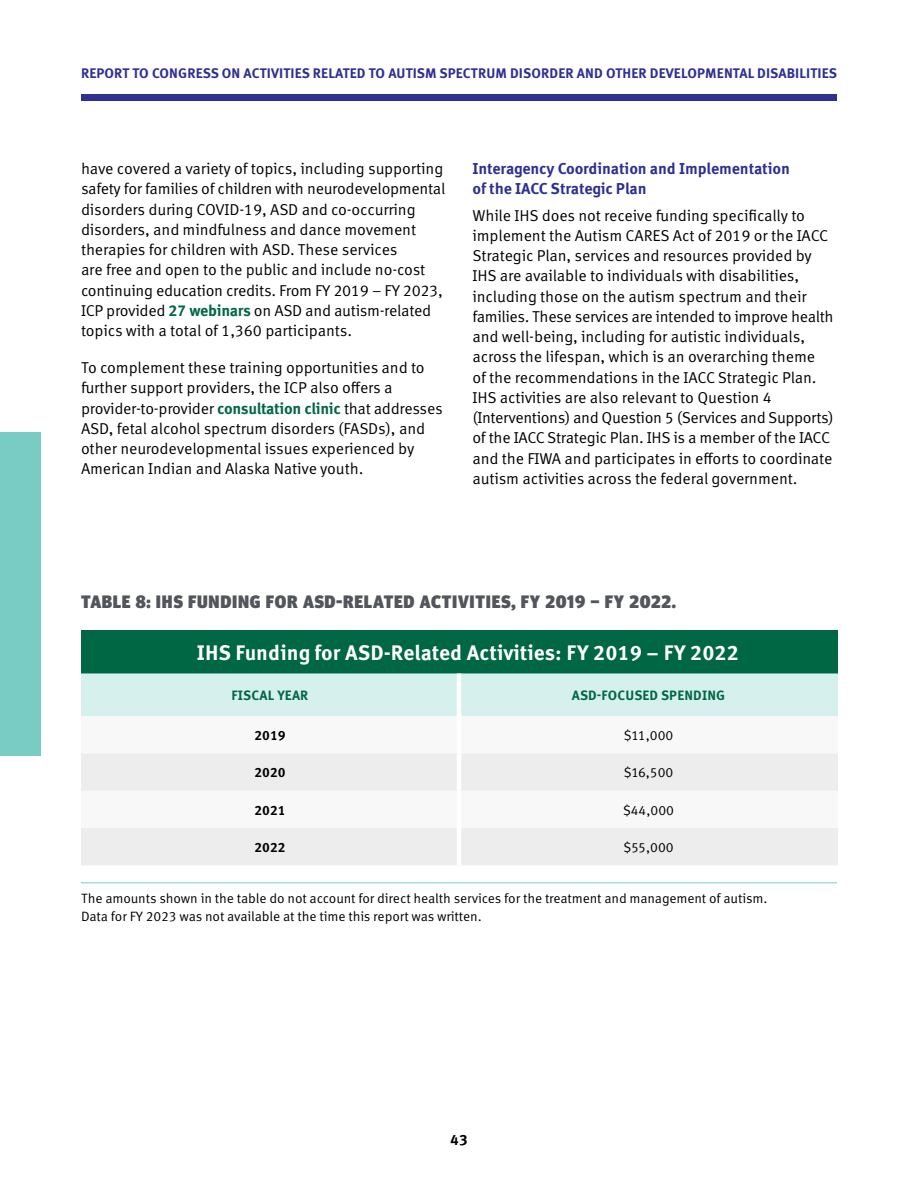
<style>
.page{position:relative;width:918px;height:1188px;background:#fff}
.page>*{position:absolute;margin:0;border:0;box-sizing:border-box;transform-origin:0 0}
.t1{font:700 21px "Meta Correspondence Pro";color:#fff}
.t2{font:900 18px "Meta Headline Pro";letter-spacing:.04em;color:#52555b}
.t3{font:15.75px/20.2px "Meta Correspondence Pro";letter-spacing:-.01em;color:#000}
.t4{font:700 15.75px/19.5px "Meta Correspondence Pro";letter-spacing:-.01em;color:#2e3092}
.t5{font:700 15px "Meta Correspondence Pro";color:#000}
.t6{font:700 13.8px "Meta Pro";letter-spacing:.01em;color:#2e3092}
.t7{font:13.5px/17.2px "Meta Correspondence Pro";letter-spacing:-.01em;color:#000}
.t8{font:700 13.5px "Meta Correspondence Pro";letter-spacing:.01em;color:#006744}
.t9{font:700 13.5px "Meta Correspondence Pro";color:#000}
.s1{font-weight:700;color:#006744}
</style>
<div class="page">
<div style="left:0;top:432px;width:40px;height:324px;background:#78ccc4"></div>
<div style="left:81px;top:94px;width:756px;height:7px;background:#2e3092"></div>
<div style="left:81px;top:630px;width:757px;height:43px;background:#006744"></div>
<div style="left:81px;top:673px;width:757px;height:43px;background:#d6f0ed"></div>
<svg style="left:81px;top:753px;width:757px;height:112px;fill:#ededee"></svg>
<hr style="left:457px;top:753px;width:4px;height:38px;background:#fff">
<hr style="left:457px;top:791px;width:4px;height:37px;background:#fff">
<hr style="left:457px;top:828px;width:4px;height:37px;background:#fff">
<hr style="left:457px;top:673px;width:4px;height:43px;background:#fff">
<hr style="left:81px;top:882px;width:756px;height:1px;background:#78ccc4">
<p class="t6" style="left:81px;top:62px;width:757px">REPORT TO CONGRESS ON ACTIVITIES RELATED TO AUTISM SPECTRUM DISORDER AND OTHER DEVELOPMENTAL DISABILITIES</p>
<p class="t3" style="left:81px;top:157px;width:366px">have covered a variety of topics, including supporting safety for families of children with neurodevelopmental disorders during COVID-19, ASD and co-occurring disorders, and mindfulness and dance movement therapies for children with ASD. These services<br>are free and open to the public and include no-cost continuing education credits. From FY 2019 – FY 2023, ICP provided <span class="s1">27 webinars</span> on ASD and autism-related topics with a total of 1,360 participants.</p>
<p class="t3" style="left:81px;top:357px;width:363px">To complement these training opportunities and to further support providers, the ICP also offers a provider-to-provider <span class="s1">consultation clinic</span> that addresses ASD, fetal alcohol spectrum disorders (FASDs), and other neurodevelopmental issues experienced by American Indian and Alaska Native youth.</p>
<h6 class="t4" style="left:472px;top:158px;width:319px">Interagency Coordination and Implementation of the IACC Strategic Plan</h6>
<p class="t3" style="left:472px;top:204px;width:363px">While IHS does not receive funding specifically to implement the Autism CARES Act of 2019 or the IACC Strategic Plan, services and resources provided by IHS are available to individuals with disabilities, including those on the autism spectrum and their families. These services are intended to improve health and well-being, including for autistic individuals, across the lifespan, which is an overarching theme<br>of the recommendations in the IACC Strategic Plan.<br>IHS activities are also relevant to Question 4 (Interventions) and Question 5 (Services and Supports) of the IACC Strategic Plan. IHS is a member of the IACC and the FIWA and participates in efforts to coordinate autism activities across the federal government.</p>
<p class="t2" style="left:81px;top:588px;width:596px">TABLE 8: IHS FUNDING FOR ASD-RELATED ACTIVITIES, FY 2019 – FY 2022.</p>
<p class="t1" style="left:197px;top:636px;width:544px">IHS Funding for ASD-Related Activities: FY 2019 – FY 2022</p>
<p class="t8" style="left:232px;top:685px;width:78px">FISCAL YEAR</p>
<p class="t8" style="left:572px;top:685px;width:155px">ASD-FOCUSED SPENDING</p>
<p class="t9" style="left:254px;top:725px;width:33px">2019</p>
<p class="t7" style="left:624px;top:726px;width:51px">$11,000</p>
<p class="t9" style="left:254px;top:762px;width:33px">2020</p>
<p class="t7" style="left:624px;top:763px;width:51px">$16,500</p>
<p class="t9" style="left:254px;top:799px;width:33px">2021</p>
<p class="t7" style="left:623px;top:800px;width:53px">$44,000</p>
<p class="t9" style="left:254px;top:837px;width:33px">2022</p>
<p class="t7" style="left:623px;top:838px;width:52px">$55,000</p>
<p class="t7" style="left:81px;top:889px;width:688px">The amounts shown in the table do not account for direct health services for the treatment and management of autism.<br>Data for FY 2023 was not available at the time this report was written.</p>
<p class="t5" style="left:450px;top:1128px;width:19px">43</p>
</div>
